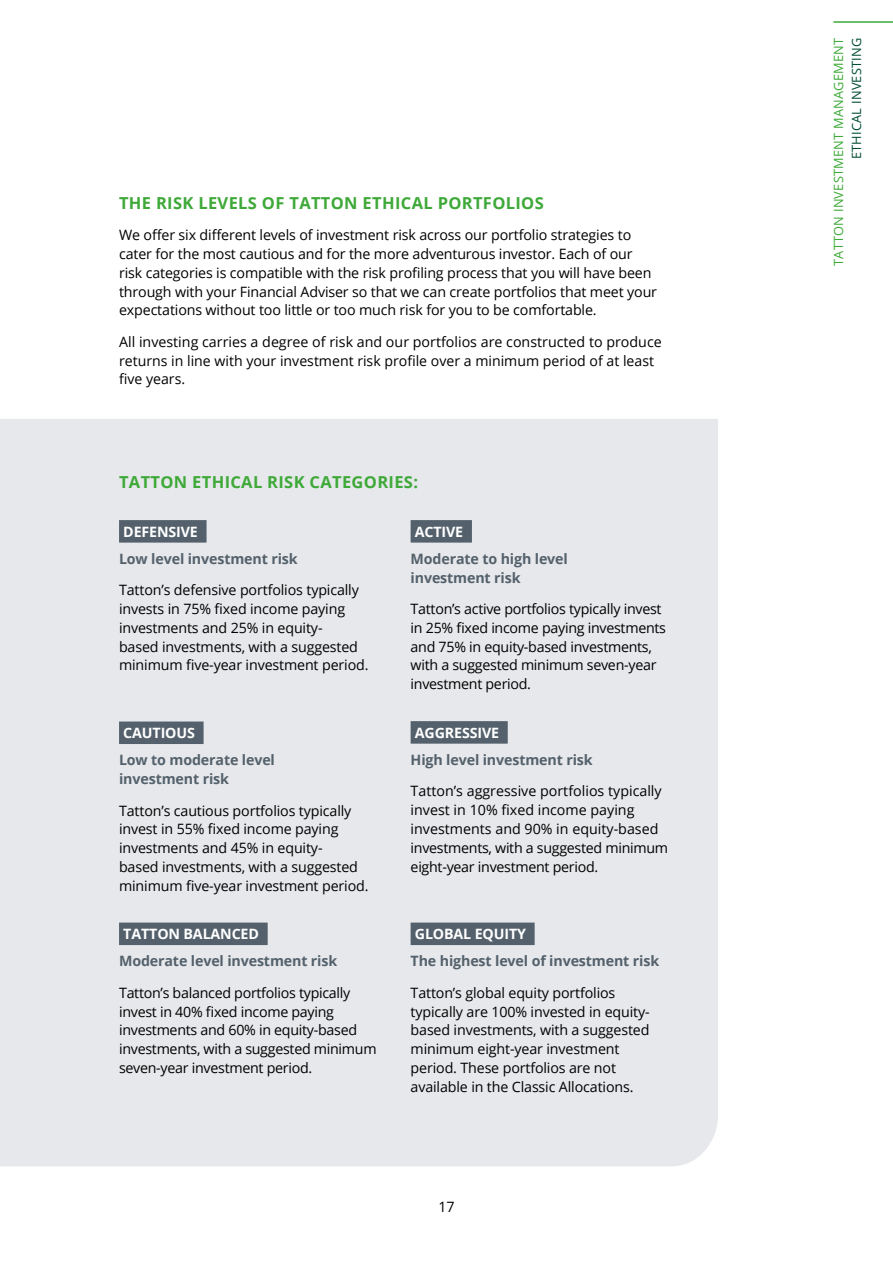
<style>
.page{position:relative;width:893px;height:1263px;background:#fff}
.page>*{position:absolute;margin:0;border:0;box-sizing:border-box;transform-origin:0 0}
.t1{font:700 16.5px "Open Sans";letter-spacing:.02em;color:#3ea938}
.t2{font:14.25px/18.8px "Open Sans";letter-spacing:-.01em;color:#000}
.t3{font:700 14.25px/18.8px "Open Sans";letter-spacing:-.01em;color:#54616c}
.t4{font:700 14.25px "Open Sans";letter-spacing:-.01em;color:#fff}
.t5{font:12.75px "Open Sans";letter-spacing:.02em;color:#3ea938}
.t6{font:12.75px "Open Sans";letter-spacing:.02em;color:#004e32}
</style>
<div class="page">
<div style="left:0;top:419px;width:718px;height:747px;background:#e6e8eb"></div>
<div style="left:119px;top:520px;width:88px;height:23px;background:#54616c"></div>
<div style="left:119px;top:721px;width:85px;height:23px;background:#54616c"></div>
<div style="left:119px;top:922px;width:149px;height:23px;background:#54616c"></div>
<div style="left:411px;top:520px;width:61px;height:23px;background:#54616c"></div>
<div style="left:411px;top:721px;width:97px;height:23px;background:#54616c"></div>
<div style="left:411px;top:922px;width:124px;height:23px;background:#54616c"></div>
<hr style="left:833px;top:21px;width:60px;height:2px;background:#3ea938">
<p class="t1" style="left:119px;top:191px;width:426px">THE RISK LEVELS OF TATTON ETHICAL PORTFOLIOS</p>
<p class="t2" style="left:119px;top:225px;width:540px">We offer six different levels of investment risk across our portfolio strategies to cater for the most cautious and for the more adventurous investor. Each of our risk categories is compatible with the risk profiling process that you will have been through with your Financial Adviser so that we can create portfolios that meet your expectations without too little or too much risk for you to be comfortable.</p>
<p class="t2" style="left:119px;top:332px;width:544px">All investing carries a degree of risk and our portfolios are constructed to produce returns in line with your investment risk profile over a minimum period of at least five years.</p>
<p class="t1" style="left:119px;top:470px;width:301px">TATTON ETHICAL RISK CATEGORIES:</p>
<p class="t4" style="left:123px;top:521px;width:76px">DEFENSIVE</p>
<p class="t3" style="left:119px;top:549px;width:180px">Low level investment risk</p>
<p class="t2" style="left:119px;top:580px;width:251px">Tatton’s defensive portfolios typically invests in 75% fixed income paying investments and 25% in equity-<br>based investments, with a suggested minimum five-year investment period.</p>
<p class="t4" style="left:415px;top:521px;width:50px">ACTIVE</p>
<p class="t3" style="left:411px;top:549px;width:159px">Moderate to high level investment risk</p>
<p class="t2" style="left:411px;top:599px;width:257px">Tatton’s active portfolios typically invest in 25% fixed income paying investments and 75% in equity-based investments, with a suggested minimum seven-year investment period.</p>
<p class="t4" style="left:415px;top:722px;width:86px">AGGRESSIVE</p>
<p class="t3" style="left:411px;top:750px;width:184px">High level investment risk</p>
<p class="t2" style="left:411px;top:781px;width:259px">Tatton’s aggressive portfolios typically invest in 10% fixed income paying investments and 90% in equity-based investments, with a suggested minimum eight-year investment period.</p>
<p class="t4" style="left:123px;top:723px;width:73px">CAUTIOUS</p>
<p class="t3" style="left:119px;top:750px;width:157px">Low to moderate level investment risk</p>
<p class="t2" style="left:119px;top:801px;width:251px">Tatton’s cautious portfolios typically invest in 55% fixed income paying investments and 45% in equity-<br>based investments, with a suggested minimum five-year investment period.</p>
<p class="t4" style="left:123px;top:924px;width:137px">TATTON BALANCED</p>
<p class="t3" style="left:119px;top:951px;width:220px">Moderate level investment risk</p>
<p class="t2" style="left:119px;top:983px;width:259px">Tatton’s balanced portfolios typically invest in 40% fixed income paying investments and 60% in equity-based investments, with a suggested minimum seven-year investment period.</p>
<p class="t4" style="left:415px;top:924px;width:113px">GLOBAL EQUITY</p>
<p class="t3" style="left:411px;top:951px;width:250px">The highest level of investment risk</p>
<p class="t2" style="left:411px;top:983px;width:241px">Tatton’s global equity portfolios typically are 100% invested in equity&shy;based investments, with a suggested minimum eight-year investment period. These portfolios are not available in the Classic Allocations.</p>
<p class="t2" style="left:438px;top:1196px;width:18px">17</p>
<p class="t5" style="left:830px;top:266px;width:230px;rotate:-90deg">TATTON INVESTMENT MANAGEMENT</p>
<p class="t6" style="left:848px;top:159px;width:123px;rotate:-90deg">ETHICAL INVESTING</p>
</div>
